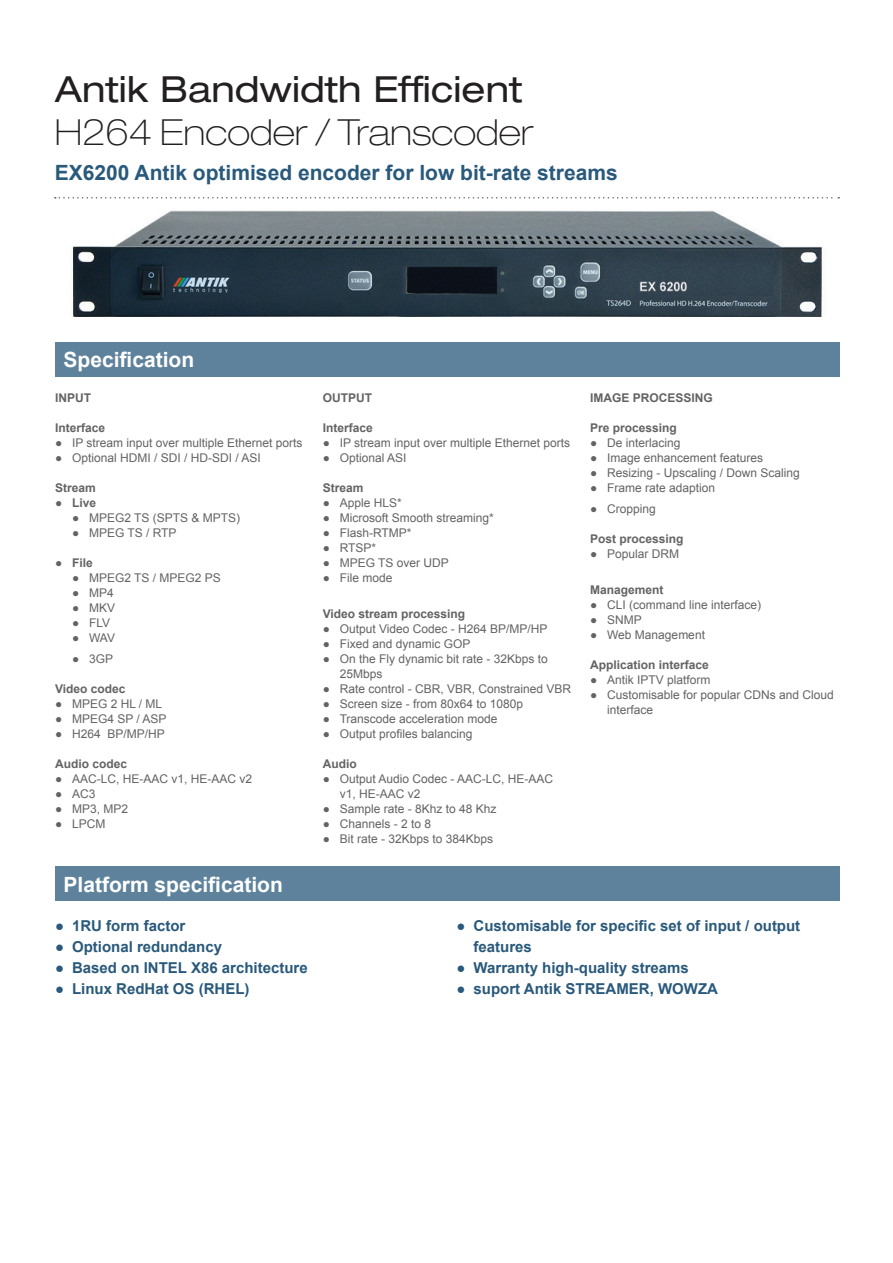
<style>
.page{position:relative;width:893px;height:1263px;background:#fff}
.page>*{position:absolute;margin:0;border:0;box-sizing:border-box;transform-origin:0 0}
.t1{font:expanded 36px "Helvetica Neue LT Pro";color:#231f20}
.t2{font:100 expanded 36px "Helvetica Neue LT Pro";color:#231f20}
.t3{font:700 21px "Arial";color:#29597b}
.t4{font:700 21px "Arial";color:#fff}
.t5{font:700 15px/21px "Arial";color:#29597b}
.t6{font:12px/15px "Arial";color:#636366}
.t7{font:700 12px "Arial";color:#636366}
.s1{font-weight:700}
</style>
<div class="page">
<div style="left:55px;top:867px;width:785px;height:34px;background:#5e829c"></div>
<img style="left:70px;top:211px;width:752px;height:106px">
<svg style="left:55px;top:197px;width:784px;height:2px"></svg>
<div style="left:55px;top:342px;width:785px;height:34px;background:#5e829c"></div>
<h1 class="t1" style="left:55px;top:69px;width:469px">Antik Bandwidth Efficient</h1>
<h1 class="t2" style="left:55px;top:111px;width:480px">H264 Encoder / Transcoder</h1>
<h2 class="t3" style="left:55px;top:159px;width:564px">EX6200 Antik optimised encoder for low bit-rate streams</h2>
<h2 class="t4" style="left:64px;top:346px;width:132px">Specification</h2>
<p class="t7" style="left:55px;top:389px;width:37px">INPUT</p>
<p class="t7" style="left:55px;top:419px;width:52px">Interface</p>
<p class="t6" style="left:55px;top:435px;width:249px"><span class="s1">●</span> IP stream input over multiple Ethernet ports</p>
<p class="t6" style="left:55px;top:450px;width:207px"><span class="s1">●</span> Optional HDMI / SDI / HD-SDI / ASI</p>
<p class="t7" style="left:55px;top:479px;width:42px">Stream</p>
<p class="t7" style="left:55px;top:494px;width:43px">● Live</p>
<p class="t6" style="left:72px;top:510px;width:170px"><span class="s1">●</span> MPEG2 TS (SPTS &amp; MPTS)</p>
<p class="t6" style="left:72px;top:525px;width:106px"><span class="s1">●</span> MPEG TS / RTP</p>
<p class="t7" style="left:55px;top:554px;width:39px">● File</p>
<p class="t6" style="left:72px;top:570px;width:150px"><span class="s1">●</span> MPEG2 TS / MPEG2 PS</p>
<p class="t6" style="left:72px;top:585px;width:43px"><span class="s1">●</span> MP4</p>
<p class="t6" style="left:72px;top:600px;width:45px"><span class="s1">●</span> MKV</p>
<p class="t6" style="left:72px;top:615px;width:40px"><span class="s1">●</span> FLV</p>
<p class="t6" style="left:72px;top:630px;width:45px"><span class="s1">●</span> WAV</p>
<p class="t6" style="left:72px;top:651px;width:43px"><span class="s1">●</span> 3GP</p>
<p class="t7" style="left:55px;top:680px;width:72px">Video codec</p>
<p class="t6" style="left:55px;top:696px;width:109px"><span class="s1">●</span> MPEG 2 HL / ML</p>
<p class="t6" style="left:55px;top:711px;width:113px"><span class="s1">●</span> MPEG4 SP / ASP</p>
<p class="t6" style="left:55px;top:726px;width:111px"><span class="s1">●</span> H264 BP/MP/HP</p>
<p class="t7" style="left:55px;top:755px;width:74px">Audio codec</p>
<p class="t6" style="left:55px;top:771px;width:199px"><span class="s1">●</span> AAC-LC, HE-AAC v1, HE-AAC v2</p>
<p class="t6" style="left:55px;top:786px;width:42px"><span class="s1">●</span> AC3</p>
<p class="t6" style="left:55px;top:801px;width:75px"><span class="s1">●</span> MP3, MP2</p>
<p class="t6" style="left:55px;top:816px;width:52px"><span class="s1">●</span> LPCM</p>
<h2 class="t4" style="left:64px;top:870px;width:221px">Platform specification</h2>
<p class="t5" style="left:55px;top:916px;width:132px">● 1RU form factor</p>
<p class="t5" style="left:55px;top:937px;width:169px">● Optional redundancy</p>
<p class="t5" style="left:55px;top:958px;width:254px">● Based on INTEL X86 architecture</p>
<p class="t5" style="left:55px;top:979px;width:196px">● Linux RedHat OS (RHEL)</p>
<p class="t7" style="left:323px;top:389px;width:51px">OUTPUT</p>
<p class="t7" style="left:323px;top:419px;width:52px">Interface</p>
<p class="t6" style="left:323px;top:435px;width:249px"><span class="s1">●</span> IP stream input over multiple Ethernet ports</p>
<p class="t6" style="left:323px;top:450px;width:85px"><span class="s1">●</span> Optional ASI</p>
<p class="t7" style="left:323px;top:479px;width:42px">Stream</p>
<p class="t6" style="left:323px;top:495px;width:81px"><span class="s1">●</span> Apple HLS*</p>
<p class="t6" style="left:323px;top:510px;width:173px"><span class="s1">●</span> Microsoft Smooth streaming*</p>
<p class="t6" style="left:323px;top:525px;width:90px"><span class="s1">●</span> Flash-RTMP*</p>
<p class="t6" style="left:323px;top:540px;width:55px"><span class="s1">●</span> RTSP*</p>
<p class="t6" style="left:323px;top:555px;width:128px"><span class="s1">●</span> MPEG TS over UDP</p>
<p class="t6" style="left:323px;top:570px;width:71px"><span class="s1">●</span> File mode</p>
<p class="t7" style="left:323px;top:605px;width:144px">Video stream processing</p>
<p class="t6" style="left:323px;top:621px;width:226px"><span class="s1">●</span> Output Video Codec - H264 BP/MP/HP</p>
<p class="t6" style="left:323px;top:636px;width:149px"><span class="s1">●</span> Fixed and dynamic GOP</p>
<p class="t6" style="left:340px;top:651px;width:210px;text-indent:-17px"><span class="s1">●</span> On the Fly dynamic bit rate - 32Kbps to<br>25Mbps</p>
<p class="t6" style="left:323px;top:681px;width:250px"><span class="s1">●</span> Rate control - CBR, VBR, Constrained VBR</p>
<p class="t6" style="left:323px;top:696px;width:202px"><span class="s1">●</span> Screen size - from 80x64 to 1080p</p>
<p class="t6" style="left:323px;top:711px;width:176px"><span class="s1">●</span> Transcode acceleration mode</p>
<p class="t6" style="left:323px;top:726px;width:151px"><span class="s1">●</span> Output profiles balancing</p>
<p class="t7" style="left:323px;top:755px;width:35px">Audio</p>
<p class="t6" style="left:340px;top:771px;width:215px;text-indent:-17px"><span class="s1">●</span> Output Audio Codec - AAC-LC, HE-AAC v1, HE-AAC v2</p>
<p class="t6" style="left:323px;top:801px;width:175px"><span class="s1">●</span> Sample rate - 8Khz to 48 Khz</p>
<p class="t6" style="left:323px;top:816px;width:110px"><span class="s1">●</span> Channels - 2 to 8</p>
<p class="t6" style="left:323px;top:831px;width:172px"><span class="s1">●</span> Bit rate - 32Kbps to 384Kbps</p>
<p class="t7" style="left:590px;top:389px;width:124px">IMAGE PROCESSING</p>
<p class="t7" style="left:590px;top:419px;width:88px">Pre processing</p>
<p class="t6" style="left:590px;top:435px;width:92px"><span class="s1">●</span> De interlacing</p>
<p class="t6" style="left:590px;top:450px;width:175px"><span class="s1">●</span> Image enhancement features</p>
<p class="t6" style="left:590px;top:465px;width:211px"><span class="s1">●</span> Resizing - Upscaling / Down Scaling</p>
<p class="t6" style="left:590px;top:480px;width:127px"><span class="s1">●</span> Frame rate adaption</p>
<p class="t6" style="left:590px;top:501px;width:67px"><span class="s1">●</span> Cropping</p>
<p class="t7" style="left:590px;top:530px;width:95px">Post processing</p>
<p class="t6" style="left:590px;top:546px;width:91px"><span class="s1">●</span> Popular DRM</p>
<p class="t7" style="left:590px;top:581px;width:75px">Management</p>
<p class="t6" style="left:590px;top:597px;width:173px"><span class="s1">●</span> CLI (command line interface)</p>
<p class="t6" style="left:590px;top:612px;width:53px"><span class="s1">●</span> SNMP</p>
<p class="t6" style="left:590px;top:627px;width:116px"><span class="s1">●</span> Web Management</p>
<p class="t7" style="left:590px;top:656px;width:120px">Application interface</p>
<p class="t6" style="left:590px;top:672px;width:122px"><span class="s1">●</span> Antik IPTV platform</p>
<p class="t6" style="left:607px;top:687px;width:228px;text-indent:-17px"><span class="s1">●</span> Customisable for popular CDNs and Cloud interface</p>
<p class="t5" style="left:474px;top:916px;width:328px;text-indent:-17px">● Customisable for specific set of input / output features</p>
<p class="t5" style="left:457px;top:958px;width:234px">● Warranty high-quality streams</p>
<p class="t5" style="left:457px;top:979px;width:263px">● suport Antik STREAMER, WOWZA</p>
</div>
